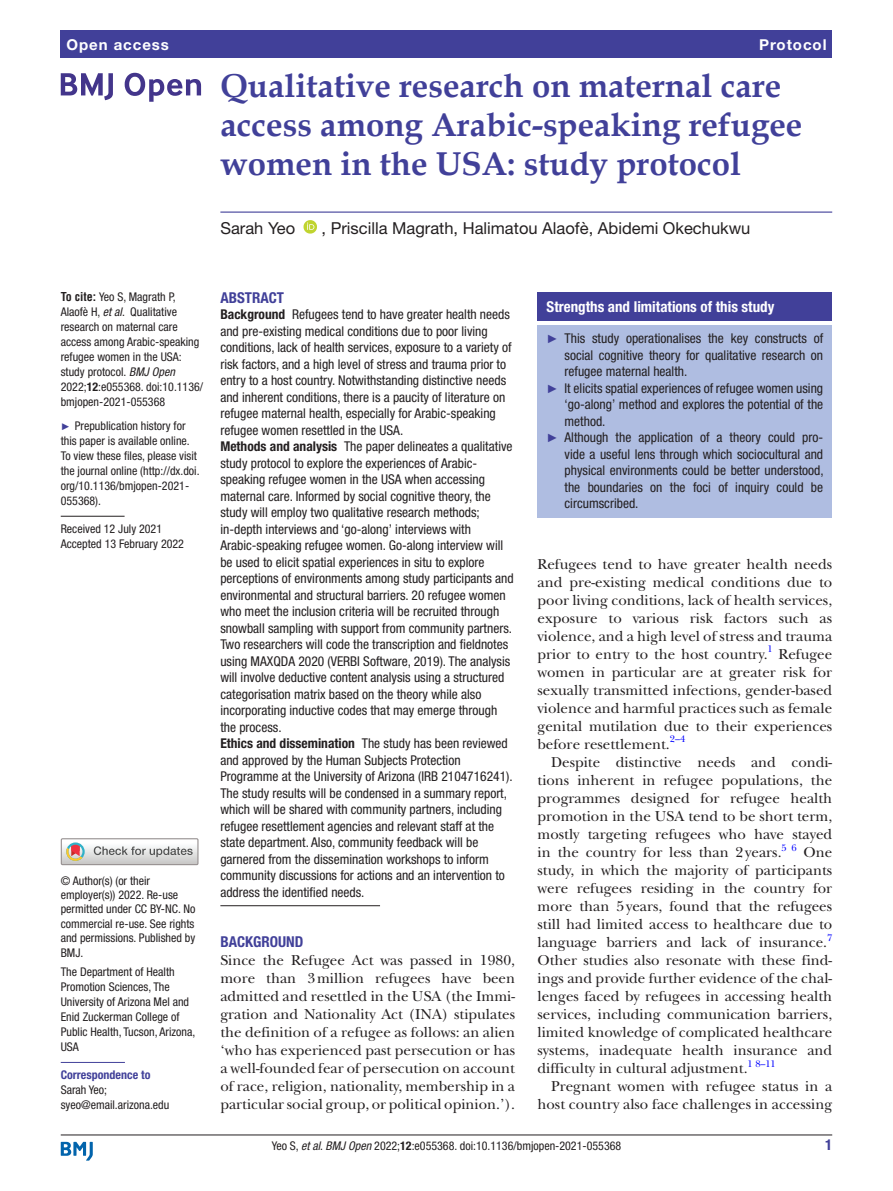
<style>
.page{position:relative;width:893px;height:1191px;background:#fff}
.page>*{position:absolute;margin:0;border:0;box-sizing:border-box;transform-origin:0 0}
.t1{font:700 33px/39px "Book Antiqua";color:#414099}
.t2{font:16.5px "Helvetica Neue LT Std";color:#231f20}
.t3{font:15px/18px "New Baskerville";color:#231f20;text-align:justify}
.t4{font:700 condensed 15px "Helvetica Neue LT Std";color:#fff}
.t5{font:700 condensed 15px "Helvetica Neue LT Std";color:#414099}
.t6{font:700 15px "Helvetica Neue LT Std";letter-spacing:.065em;color:#fff}
.t7{font:condensed 13.5px/16.5px "Helvetica Neue LT Std";color:#231f20}
.t8{font:condensed 12px/15px "Helvetica Neue LT Std";color:#231f20}
.t9{font:700 condensed 12px "Helvetica Neue LT Std";color:#414099}
.t10{font:9.9px "New Baskerville";color:#00f}
.s1{font-family:"Helvetica LT Std";font-weight:700}
.s2{font-style:italic}
.s3{font-weight:700}
.s4{font-family:"Arial";font-stretch:normal;font-size:9.75px;color:#414099}
.s5{font-family:"Arial";font-stretch:normal;font-size:12px;color:#414099}
</style>
<div class="page">
<hr style="left:61px;top:1134px;width:771px;height:1px;background:#231f20">
<svg style="left:61px;top:1141px;width:32px;height:19px"></svg>
<div style="left:61px;top:31px;width:771px;height:27px;background:#414099"></div>
<hr style="left:220px;top:211px;width:612px;height:2px;background:#414099">
<svg style="left:303px;top:220px;width:14px;height:14px"></svg>
<hr style="left:61px;top:516px;width:64px;height:1px;background:#231f20">
<hr style="left:61px;top:1062px;width:64px;height:1px;background:#414099">
<svg style="left:61px;top:73px;width:52px;height:27px"></svg>
<svg style="left:125px;top:73px;width:76px;height:29px"></svg>
<div style="left:61px;top:838px;width:138px;height:27px;border:1px solid #969090"></div>
<svg style="left:61px;top:838px;width:137px;height:26px"></svg>
<hr style="left:220px;top:905px;width:160px;height:1px;background:#231f20">
<div style="left:538px;top:292px;width:294px;height:29px;background:#414099"></div>
<div style="left:538px;top:325px;width:294px;height:192px;background:#afbde1"></div>
<p class="t6" style="left:66px;top:35px;width:104px">Open access</p>
<p class="t6" style="left:759px;top:35px;width:69px">Protocol</p>
<h1 class="t1" style="left:220px;top:66px;width:583px">Qualitative research on maternal care access among Arabic-speaking refugee women in the USA: study protocol</h1>
<p class="t2" style="left:220px;top:218px;width:76px">Sarah Yeo</p>
<p class="t2" style="left:322px;top:218px;width:430px">, Priscilla Magrath, Halimatou Alaofè, Abidemi Okechukwu</p>
<p class="t8" style="left:61px;top:289px;width:144px"><span class="s1">To cite:</span> Yeo S, Magrath P,<br>Alaofè H, <span class="s2">et al</span>. Qualitative research on maternal care access among Arabic-speaking refugee women in the USA: study protocol. <span class="s2">BMJ Open<br></span>2022;<span class="s3">12</span>:e055368. doi:10.1136/ bmjopen-2021-055368</p>
<p class="t8" style="left:61px;top:418px;width:140px"><span class="s4">►</span> Prepublication history for this paper is available online.<br>To view these files, please visit the journal online (http://dx.doi. org/10.1136/bmjopen-2021-<br>055368).</p>
<p class="t8" style="left:61px;top:521px;width:125px">Received 12 July 2021<br>Accepted 13 February 2022</p>
<p class="t8" style="left:61px;top:873px;width:136px;line-height:14.4px">© Author(s) (or their employer(s)) 2022. Re-use permitted under CC BY-NC. No commercial re-use. See rights and permissions. Published by<br>BMJ.</p>
<p class="t8" style="left:61px;top:964px;width:136px">The Department of Health<br>Promotion Sciences, The<br>University of Arizona Mel and<br>Enid Zuckerman College of<br>Public Health, Tucson, Arizona,<br>USA</p>
<p class="t9" style="left:61px;top:1067px;width:91px">Correspondence to</p>
<p class="t8" style="left:61px;top:1082px;width:110px">Sarah Yeo; syeo@email.arizona.edu</p>
<p class="t5" style="left:220px;top:288px;width:65px">ABSTRACT</p>
<p class="t7" style="left:220px;top:306px;width:295px"><span class="s3">Background</span> Refugees tend to have greater health needs and pre-existing medical conditions due to poor living conditions, lack of health services, exposure to a variety of risk factors, and a high level of stress and trauma prior to entry to a host country. Notwithstanding distinctive needs and inherent conditions, there is a paucity of literature on refugee maternal health, especially for Arabic-speaking refugee women resettled in the USA.<br><span class="s3">Methods and analysis</span> The paper delineates a qualitative study protocol to explore the experiences of Arabic&shy;speaking refugee women in the USA when accessing maternal care. Informed by social cognitive theory, the study will employ two qualitative research methods; in-depth interviews and ‘go-along’ interviews with Arabic-speaking refugee women. Go-along interview will be used to elicit spatial experiences in situ to explore perceptions of environments among study participants and environmental and structural barriers. 20 refugee women who meet the inclusion criteria will be recruited through snowball sampling with support from community partners.<br>Two researchers will code the transcription and fieldnotes using MAXQDA 2020 (VERBI Software, 2019). The analysis will involve deductive content analysis using a structured categorisation matrix based on the theory while also incorporating inductive codes that may emerge through the process.<br><span class="s3">Ethics and dissemination</span> The study has been reviewed and approved by the Human Subjects Protection Programme at the University of Arizona (IRB 2104716241).<br>The study results will be condensed in a summary report, which will be shared with community partners, including refugee resettlement agencies and relevant staff at the state department. Also, community feedback will be garnered from the dissemination workshops to inform community discussions for actions and an intervention to address the identified needs.</p>
<p class="t5" style="left:220px;top:933px;width:85px">BACKGROUND</p>
<p class="t3" style="left:220px;top:951px;width:296px">Since the Refugee Act was passed in 1980, more than 3million refugees have been admitted and resettled in the USA (the Immi&shy;gration and Nationality Act (INA) stipulates the definition of a refugee as follows: an alien ‘who has experienced past persecution or has a well-founded fear of persecution on account of race, religion, nationality, membership in a particular social group, or political opinion.’).</p>
<p class="t4" style="left:547px;top:297px;width:229px">Strengths and limitations of this study</p>
<p class="t7" style="left:547px;top:330px;width:278px"><span class="s5">►</span> This study operationalises the key constructs of</p>
<p class="t7" style="left:565px;top:347px;width:260px">social cognitive theory for qualitative research on</p>
<p class="t7" style="left:565px;top:363px;width:124px">refugee maternal health.</p>
<p class="t7" style="left:547px;top:380px;width:278px"><span class="s5">►</span> It elicits spatial experiences of refugee women using</p>
<p class="t7" style="left:565px;top:396px;width:260px">‘go-along’ method and explores the potential of the</p>
<p class="t7" style="left:565px;top:413px;width:42px">method.</p>
<p class="t7" style="left:547px;top:429px;width:278px"><span class="s5">►</span> Although the application of a theory could pro-</p>
<p class="t7" style="left:565px;top:446px;width:260px">vide a useful lens through which sociocultural and</p>
<p class="t7" style="left:565px;top:462px;width:261px">physical environments could be better understood,</p>
<p class="t7" style="left:565px;top:479px;width:260px">the boundaries on the foci of inquiry could be</p>
<p class="t7" style="left:565px;top:495px;width:75px">circumscribed.</p>
<p class="t3" style="left:538px;top:555px;width:296px">Refugees tend to have greater health needs and pre-existing medical conditions due to poor living conditions, lack of health services, exposure to various risk factors such as violence, and a high level of stress and trauma prior to entry to the host country.<sup>1</sup> Refugee women in particular are at greater risk for sexually transmitted infections, gender-based violence and harmful practices such as female genital mutilation due to their experiences before resettlement.</p>
<p class="t10" style="left:670px;top:733px;width:17px">2–4</p>
<p class="t3" style="left:538px;top:753px;width:296px;text-indent:14px">Despite distinctive needs and condi&shy;tions inherent in refugee populations, the programmes designed for refugee health promotion in the USA tend to be short term, mostly targeting refugees who have stayed in the country for less than 2years.</p>
<p class="t10" style="left:782px;top:841px;width:16px">5 6</p>
<p class="t3" style="left:538px;top:843px;width:296px;text-indent:266px">One study, in which the majority of participants were refugees residing in the country for more than 5years, found that the refugees still had limited access to healthcare due to language barriers and lack of insurance.</p>
<p class="t10" style="left:827px;top:931px;width:7px">7</p>
<p class="t3" style="left:538px;top:951px;width:296px">Other studies also resonate with these find&shy;ings and provide further evidence of the chal&shy;lenges faced by refugees in accessing health services, including communication barriers, limited knowledge of complicated healthcare systems, inadequate health insurance and difficulty in cultural adjustment.<sup>1</sup> <sup>8–11</sup></p>
<p class="t3" style="left:538px;top:1077px;width:296px;text-align:right">Pregnant women with refugee status in a host country also face challenges in accessing</p>
<p class="t8" style="left:272px;top:1137px;width:351px">Yeo S, <span class="s2">et al</span>. <span class="s2">BMJ Open</span> 2022;<span class="s3">12</span>:e055368. doi:10.1136/bmjopen-2021-055368</p>
<p class="t5" style="left:825px;top:1135px;width:9px">1</p>
</div>
